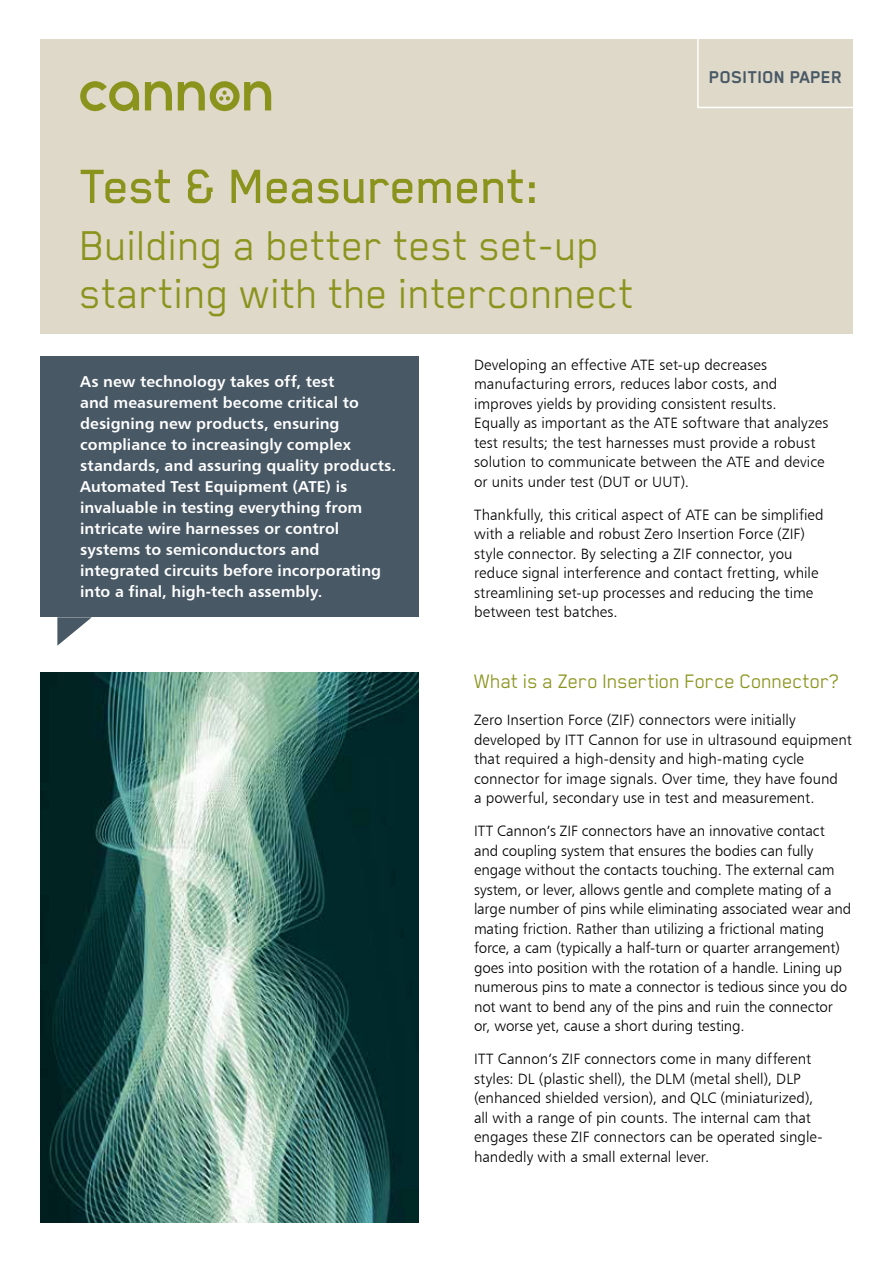
<style>
.page{position:relative;width:893px;height:1263px;background:#fff}
.page>*{position:absolute;margin:0;border:0;box-sizing:border-box;transform-origin:0 0}
.t1{font:500 55.35px "Blender Pro";letter-spacing:-.005em;color:#8a941c}
.t2{font:48px/48px "Blender Pro";letter-spacing:-.005em;color:#8a941c}
.t3{font:22.5px "Blender Pro";letter-spacing:-.015em;color:#8a941c}
.t4{font:700 19.8px "Blender Pro";color:#485865}
.t5{font:15.75px/21px "Humanist 777 BT Bold B";letter-spacing:.005em;color:#fff}
.t6{font:15px/19.5px "Humanist 777 BT Light B";color:#000}
</style>
<div class="page">
<div style="left:40px;top:40px;width:812px;height:294px;background:#ded9c8"></div>
<svg style="left:145px;top:81px;width:27px;height:29px"></svg>
<svg style="left:80px;top:81px;width:59px;height:30px"></svg>
<svg style="left:178px;top:81px;width:93px;height:30px"></svg>
<div style="left:40px;top:356px;width:379px;height:261px;background:#485865"></div>
<svg style="left:57px;top:617px;width:35px;height:29px"></svg>
<div style="left:697px;top:37px;width:158px;height:71px;border:2px solid #fff"></div>
<img style="left:40px;top:673px;width:379px;height:549px">
<h1 class="t1" style="left:80px;top:157px;width:462px">Test &amp; Measurement:</h1>
<h2 class="t2" style="left:80px;top:219px;width:556px">Building a better test set-up starting with the interconnect</h2>
<h3 class="t4" style="left:709px;top:66px;width:135px">POSITION PAPER</h3>
<p class="t5" style="left:80px;top:370px;width:317px">As new technology takes off, test<br>and measurement become critical to designing new products, ensuring compliance to increasingly complex standards, and assuring quality products.<br>Automated Test Equipment (ATE) is invaluable in testing everything from intricate wire harnesses or control systems to semiconductors and integrated circuits before incorporating into a final, high-tech assembly.</p>
<p class="t6" style="left:474px;top:354px;width:356px">Developing an effective ATE set-up decreases manufacturing errors, reduces labor costs, and improves yields by providing consistent results.<br>Equally as important as the ATE software that analyzes test results; the test harnesses must provide a robust solution to communicate between the ATE and device or units under test (DUT or UUT).</p>
<p class="t6" style="left:474px;top:504px;width:351px">Thankfully, this critical aspect of ATE can be simplified with a reliable and robust Zero Insertion Force (ZIF) style connector. By selecting a ZIF connector, you reduce signal interference and contact fretting, while streamlining set-up processes and reducing the time between test batches.</p>
<h3 class="t3" style="left:474px;top:669px;width:367px">What is a Zero Insertion Force Connector?</h3>
<p class="t6" style="left:474px;top:710px;width:379px">Zero Insertion Force (ZIF) connectors were initially developed by ITT Cannon for use in ultrasound equipment that required a high-density and high-mating cycle connector for image signals. Over time, they have found<br>a powerful, secondary use in test and measurement.</p>
<p class="t6" style="left:474px;top:821px;width:379px">ITT Cannon’s ZIF connectors have an innovative contact and coupling system that ensures the bodies can fully engage without the contacts touching. The external cam system, or lever, allows gentle and complete mating of a large number of pins while eliminating associated wear and mating friction. Rather than utilizing a frictional mating force, a cam (typically a half-turn or quarter arrangement) goes into position with the rotation of a handle. Lining up numerous pins to mate a connector is tedious since you do not want to bend any of the pins and ruin the connector or, worse yet, cause a short during testing.</p>
<p class="t6" style="left:474px;top:1049px;width:350px">ITT Cannon’s ZIF connectors come in many different styles: DL (plastic shell), the DLM (metal shell), DLP (enhanced shielded version), and QLC (miniaturized), all with a range of pin counts. The internal cam that engages these ZIF connectors can be operated single&shy;handedly with a small external lever.</p>
</div>
